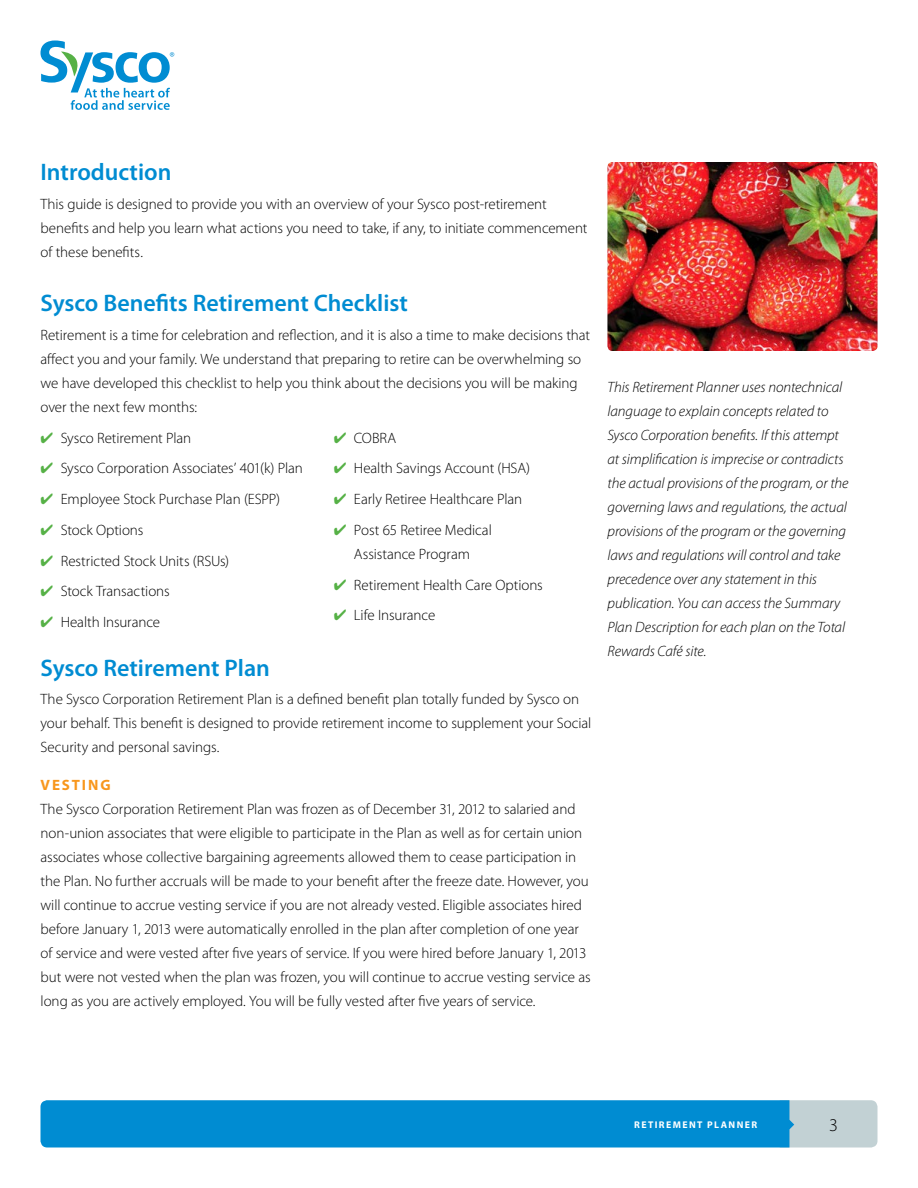
<style>
.page{position:relative;width:918px;height:1188px;background:#fff}
.page>*{position:absolute;margin:0;border:0;box-sizing:border-box;transform-origin:0 0}
.t1{font:600 24px "Myriad Pro";color:#008cd2}
.t2{font:300 18px "Myriad Pro";color:#000}
.t3{font:300 15px/24px "Myriad Pro";letter-spacing:-.005em;color:#000}
.t4{font:italic 300 15px/24px "Myriad Pro";letter-spacing:-.005em;color:#000}
.t5{font:700 15px "Myriad Pro";letter-spacing:.125em;color:#f8971d}
.t6{font:700 9.75px "Myriad Pro";letter-spacing:.145em;color:#fff}
.s1{color:#56b146}
</style>
<div class="page">
<svg style="left:40px;top:1100px;width:838px;height:48px;background:#1895d2"></svg>
<img style="left:608px;top:162px;width:270px;height:189px">
<svg style="left:40px;top:40px;width:134px;height:70px"></svg>
<h1 class="t1" style="left:40px;top:157px;width:132px">Introduction</h1>
<p class="t3" style="left:40px;top:191px;width:549px">This guide is designed to provide you with an overview of your Sysco post-retirement benefits and help you learn what actions you need to take, if any, to initiate commencement of these benefits.</p>
<h1 class="t1" style="left:40px;top:288px;width:369px">Sysco Benefits Retirement Checklist</h1>
<p class="t3" style="left:40px;top:323px;width:551px">Retirement is a time for celebration and reflection, and it is also a time to make decisions that affect you and your family. We understand that preparing to retire can be overwhelming so we have developed this checklist to help you think about the decisions you will be making over the next few months:</p>
<p class="t3" style="left:40px;top:426px;width:152px"><span class="s1">✔</span> Sysco Retirement Plan</p>
<p class="t3" style="left:40px;top:456px;width:264px"><span class="s1">✔</span> Sysco Corporation Associates’ 401(k) Plan</p>
<p class="t3" style="left:40px;top:487px;width:241px"><span class="s1">✔</span> Employee Stock Purchase Plan (ESPP)</p>
<p class="t3" style="left:40px;top:518px;width:104px"><span class="s1">✔</span> Stock Options</p>
<p class="t3" style="left:40px;top:549px;width:190px"><span class="s1">✔</span> Restricted Stock Units (RSUs)</p>
<p class="t3" style="left:40px;top:579px;width:131px"><span class="s1">✔</span> Stock Transactions</p>
<p class="t3" style="left:40px;top:610px;width:121px"><span class="s1">✔</span> Health Insurance</p>
<p class="t3" style="left:334px;top:426px;width:64px"><span class="s1">✔</span> COBRA</p>
<p class="t3" style="left:334px;top:456px;width:198px"><span class="s1">✔</span> Health Savings Account (HSA)</p>
<p class="t3" style="left:334px;top:487px;width:190px"><span class="s1">✔</span> Early Retiree Healthcare Plan</p>
<p class="t3" style="left:334px;top:518px;width:160px;text-align:center"><span class="s1">✔</span> Post 65 Retiree Medical<br>Assistance Program</p>
<p class="t3" style="left:334px;top:573px;width:211px"><span class="s1">✔</span> Retirement Health Care Options</p>
<p class="t3" style="left:334px;top:603px;width:103px"><span class="s1">✔</span> Life Insurance</p>
<h1 class="t1" style="left:40px;top:653px;width:231px">Sysco Retirement Plan</h1>
<p class="t3" style="left:40px;top:687px;width:552px">The Sysco Corporation Retirement Plan is a defined benefit plan totally funded by Sysco on your behalf. This benefit is designed to provide retirement income to supplement your Social<br>Security and personal savings.</p>
<p class="t5" style="left:41px;top:775px;width:71px">VESTING</p>
<p class="t3" style="left:40px;top:797px;width:552px">The Sysco Corporation Retirement Plan was frozen as of December 31, 2012 to salaried and non-union associates that were eligible to participate in the Plan as well as for certain union associates whose collective bargaining agreements allowed them to cease participation in the Plan. No further accruals will be made to your benefit after the freeze date. However, you will continue to accrue vesting service if you are not already vested. Eligible associates hired before January 1, 2013 were automatically enrolled in the plan after completion of one year of service and were vested after five years of service. If you were hired before January 1, 2013 but were not vested when the plan was frozen, you will continue to accrue vesting service as long as you are actively employed. You will be fully vested after five years of service.</p>
<p class="t4" style="left:608px;top:375px;width:243px">This Retirement Planner uses nontechnical language to explain concepts related to Sysco Corporation benefits. If this attempt at simplification is imprecise or contradicts the actual provisions of the program, or the governing laws and regulations, the actual provisions of the program or the governing laws and regulations will control and take precedence over any statement in this publication. You can access the Summary Plan Description for each plan on the Total Rewards Café site.</p>
<p class="t6" style="left:634px;top:1118px;width:125px">RETIREMENT PLANNER</p>
<p class="t2" style="left:829px;top:1114px;width:10px">3</p>
</div>
